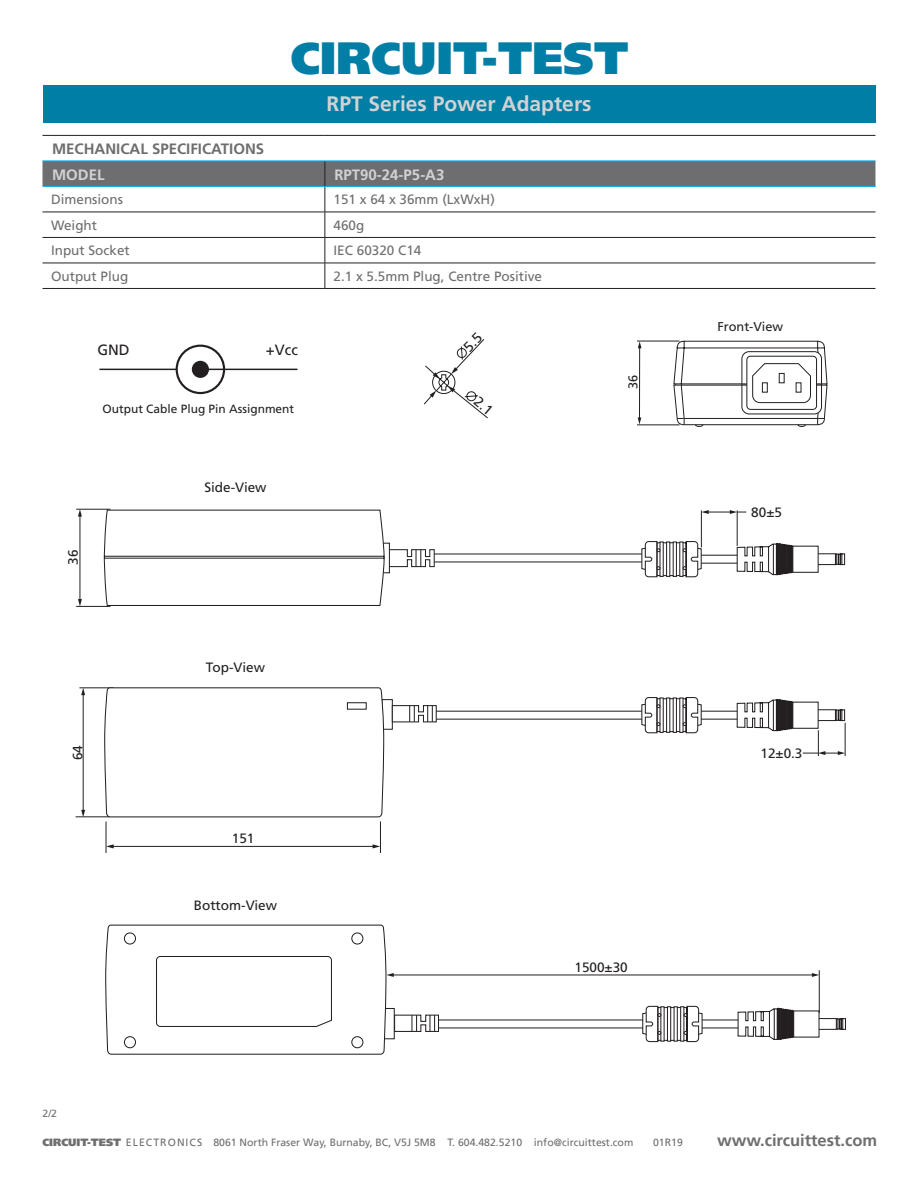
<style>
.page{position:relative;width:918px;height:1188px;background:#fff}
.page>*{position:absolute;margin:0;border:0;box-sizing:border-box;transform-origin:0 0}
.t1{font:900 45px "Frutiger LT";color:#007ea5}
.t2{font:700 21px "Frutiger";color:#d1d2d4}
.www{font:700 16.5px "Frutiger";color:#6e6e70}
.Table_Head{font:700 15px "Frutiger";color:#6e6e70}
.Table_Head-2{font:700 15px "Frutiger";color:#d1d2d4}
.t3{font:14.85px "Frutiger";color:#231f20}
.Table_Content{font:13.5px "Frutiger";color:#6e6e70}
.t4{font:13.5px "Frutiger LT";color:#231f20}
.t5{font:12.75px "Frutiger";color:#231f20}
.t6{font:12px "Frutiger";color:#231f20}
.Address{font:10.5px "Frutiger LT";color:#6e6e70}
.Footer1{font:900 10.5px "Frutiger LT";color:#6e6e70}
.s1{font-weight:400}
</style>
<div class="page">
<div style="left:43px;top:85px;width:832px;height:38px;background:#007ea5"></div>
<svg style="left:43px;top:162px;width:832px;height:126px"></svg>
<hr style="left:43px;top:135px;width:282px;height:1px;background:#231f20">
<hr style="left:325px;top:135px;width:550px;height:1px;background:#231f20">
<hr style="left:43px;top:161px;width:282px;height:1px;background:#00aeef">
<hr style="left:325px;top:161px;width:550px;height:1px;background:#00aeef">
<hr style="left:43px;top:186px;width:282px;height:1px;background:#00aeef">
<hr style="left:325px;top:186px;width:550px;height:1px;background:#00aeef">
<hr style="left:43px;top:288px;width:282px;height:1px;background:#231f20">
<hr style="left:325px;top:288px;width:550px;height:1px;background:#231f20">
<svg style="left:642px;top:1005px;width:204px;height:38px"></svg>
<hr style="left:701px;top:510px;width:1px;height:37px;background:#231f20">
<hr style="left:737px;top:510px;width:1px;height:36px;background:#231f20">
<svg style="left:701px;top:510px;width:45px;height:4px"></svg>
<hr style="left:76px;top:816px;width:34px;height:1px;background:#231f20">
<hr style="left:83px;top:694px;width:1px;height:117px;background:#231f20">
<svg style="left:81px;top:688px;width:4px;height:7px"></svg>
<svg style="left:81px;top:810px;width:4px;height:7px"></svg>
<hr style="left:79px;top:687px;width:35px;height:1px;background:#231f20">
<svg style="left:641px;top:697px;width:205px;height:59px"></svg>
<div style="left:381px;top:699px;width:12px;height:31px;background:#fff;border:1px solid #231f20"></div>
<svg style="left:391px;top:705px;width:46px;height:18px"></svg>
<svg style="left:104px;top:687px;width:281px;height:131px"></svg>
<div style="left:347px;top:702px;width:20px;height:8px;background:#fff;border:1px solid #231f20"></div>
<hr style="left:76px;top:606px;width:34px;height:1px;background:#231f20">
<hr style="left:80px;top:515px;width:1px;height:85px;background:#231f20">
<svg style="left:78px;top:510px;width:4px;height:7px"></svg>
<svg style="left:78px;top:599px;width:4px;height:7px"></svg>
<hr style="left:76px;top:509px;width:34px;height:1px;background:#231f20">
<hr style="left:819px;top:970px;width:1px;height:43px;background:#231f20">
<hr style="left:392px;top:975px;width:421px;height:1px;background:#231f20">
<svg style="left:105px;top:924px;width:335px;height:131px"></svg>
<svg style="left:812px;top:973px;width:7px;height:4px"></svg>
<hr style="left:380px;top:821px;width:1px;height:32px;background:#231f20">
<hr style="left:112px;top:846px;width:262px;height:1px;background:#231f20">
<svg style="left:107px;top:844px;width:7px;height:4px"></svg>
<svg style="left:373px;top:844px;width:7px;height:4px"></svg>
<hr style="left:106px;top:821px;width:1px;height:32px;background:#231f20">
<svg style="left:641px;top:541px;width:205px;height:37px"></svg>
<svg style="left:103px;top:509px;width:332px;height:98px"></svg>
<hr style="left:99px;top:369px;width:101px;height:1px;background:#231f20">
<div style="left:177px;top:346px;width:47px;height:47px;background:#fff;border-radius:50%"></div>
<div style="left:176px;top:345px;width:49px;height:49px;border:2px solid #231f20;border-radius:50%"></div>
<div style="left:193px;top:362px;width:15px;height:15px;background:#231f20;border-radius:50%"></div>
<div style="left:192px;top:361px;width:17px;height:17px;border:2px solid #231f20;border-radius:50%"></div>
<hr style="left:196px;top:369px;width:101px;height:1px;background:#231f20">
<svg style="left:673px;top:340px;width:155px;height:87px"></svg>
<hr style="left:639px;top:347px;width:1px;height:72px;background:#231f20">
<svg style="left:638px;top:342px;width:4px;height:6px"></svg>
<svg style="left:638px;top:417px;width:3px;height:7px"></svg>
<hr style="left:637px;top:425px;width:43px;height:1px;background:#231f20">
<hr style="left:637px;top:341px;width:43px;height:1px;background:#231f20">
<svg style="left:423px;top:339px;width:65px;height:80px"></svg>
<h1 class="t1" style="left:291px;top:31px;width:339px">CIRCUIT-TEST</h1>
<h2 class="t2" style="left:327px;top:92px;width:266px">RPT Series Power Adapters</h2>
<p class="Table_Head" style="left:52px;top:140px;width:214px">MECHANICAL SPECIFICATIONS</p>
<p class="Table_Head-2" style="left:52px;top:165px;width:54px">MODEL</p>
<p class="Table_Head-2" style="left:334px;top:165px;width:112px">RPT90-24-P5-A3</p>
<p class="Table_Content" style="left:51px;top:192px;width:74px">Dimensions</p>
<p class="Table_Content" style="left:334px;top:192px;width:163px">151 x 64 x 36mm (LxWxH)</p>
<p class="Table_Content" style="left:51px;top:217px;width:48px">Weight</p>
<p class="Table_Content" style="left:334px;top:217px;width:32px">460g</p>
<p class="Table_Content" style="left:51px;top:243px;width:80px">Input Socket</p>
<p class="Table_Content" style="left:334px;top:243px;width:89px">IEC 60320 C14</p>
<p class="Table_Content" style="left:51px;top:268px;width:79px">Output Plug</p>
<p class="Table_Content" style="left:334px;top:268px;width:210px">2.1 x 5.5mm Plug, Centre Positive</p>
<p class="t3" style="left:97px;top:341px;width:34px">GND</p>
<p class="t3" style="left:266px;top:341px;width:34px">+Vcc</p>
<p class="t6" style="left:103px;top:401px;width:193px">Output Cable Plug Pin Assignment</p>
<p class="t4" style="left:65px;top:565px;width:17px;rotate:-90deg">36</p>
<p class="t4" style="left:204px;top:480px;width:64px">Side-View</p>
<p class="t5" style="left:625px;top:389px;width:16px;rotate:-90deg">36</p>
<p class="t4" style="left:70px;top:760px;width:17px;rotate:-90deg">64</p>
<p class="t4" style="left:206px;top:660px;width:60px">Top-View</p>
<p class="t4" style="left:232px;top:831px;width:24px">151</p>
<p class="t4" style="left:194px;top:897px;width:85px">Bottom-View</p>
<p class="t4" style="left:574px;top:959px;width:55px">1500±30</p>
<p class="Address" style="left:43px;top:1107px;width:16px">2/2</p>
<p class="t5" style="left:717px;top:319px;width:67px">Front-View</p>
<p class="t4" style="left:751px;top:504px;width:32px">80±5</p>
<p class="t4" style="left:760px;top:745px;width:44px">12±0.3</p>
<p class="Footer1" style="left:43px;top:1136px;width:161px">CIRCUIT-TEST <span class="s1">ELECTRONICS</span></p>
<p class="Address" style="left:213px;top:1136px;width:422px">8061 North Fraser Way, Burnaby, BC, V5J 5M8 T. 604.482.5210 info@circuittest.com</p>
<p class="Address" style="left:653px;top:1136px;width:31px">01R19</p>
<p class="www" style="left:717px;top:1130px;width:162px">www.circuittest.com</p>
</div>
